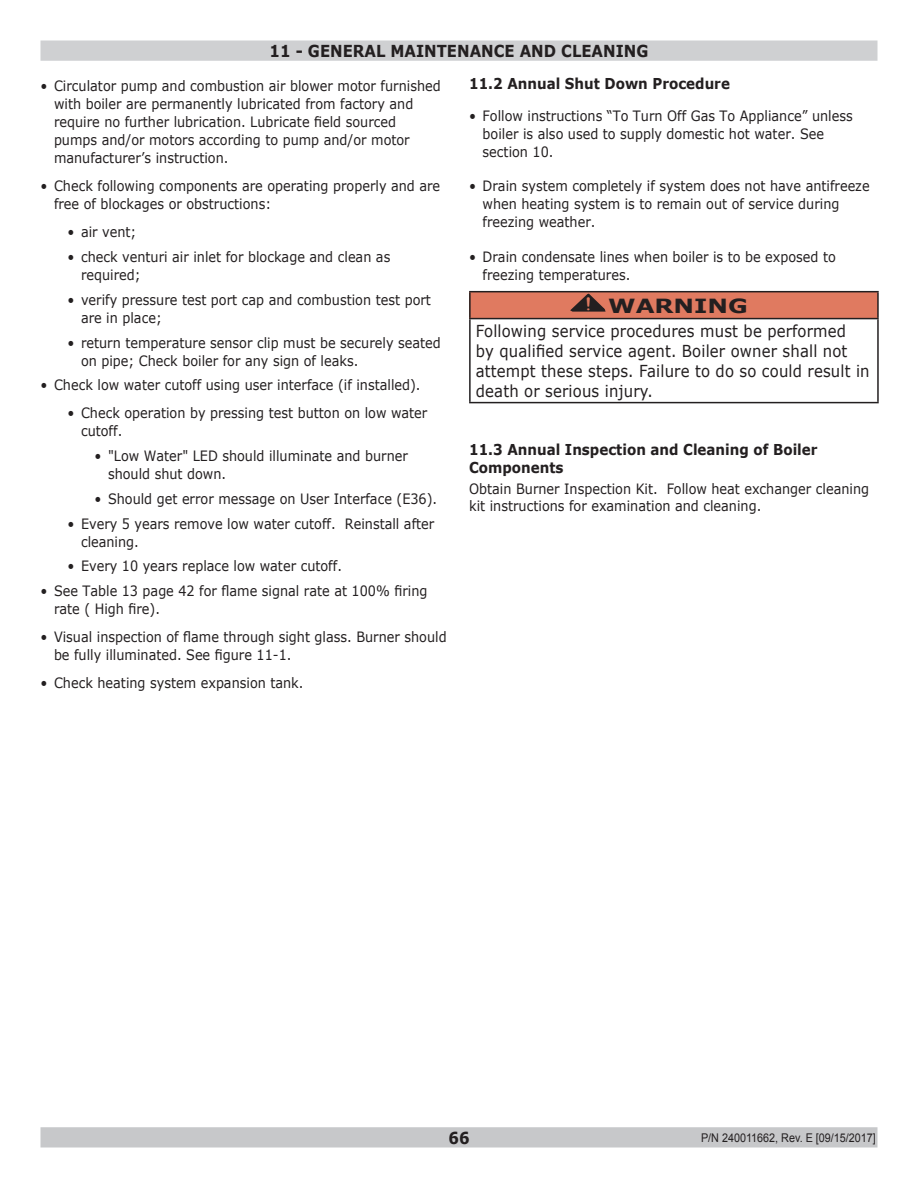
<style>
.page{position:relative;width:918px;height:1188px;background:#fff}
.page>*{position:absolute;margin:0;border:0;box-sizing:border-box;transform-origin:0 0}
.t1{font:700 21px "Courier New";color:#e07a60;scale:.9 1}
.t2{font:700 19.5px "Verdana";color:#231f20;scale:1.25 1}
.t3{font:16.5px/19.8px "Verdana";letter-spacing:.01em;color:#231f20;scale:.9 1}
.t4{font:700 16.5px "Verdana";color:#231f20;scale:.9 1}
.Paragraph_Style_3{font:700 15px/18px "Verdana";color:#231f20;scale:.9 1}
.t5{font:14.25px/18px "Verdana";color:#231f20;scale:.9 1}
.t6{font:12px "Arial";color:#231f20;scale:.9 1}
</style>
<div class="page">
<div style="left:41px;top:1128px;width:836px;height:19px;background:#c7c8ca"></div>
<div style="left:40px;top:1127px;width:838px;height:21px;border:2px solid #c7c8ca"></div>
<div style="left:470px;top:292px;width:408px;height:27px;background:#e07a60"></div>
<hr style="left:469px;top:291px;width:410px;height:1px;background:#231f20">
<hr style="left:469px;top:292px;width:2px;height:26px;background:#231f20">
<hr style="left:877px;top:292px;width:2px;height:26px;background:#231f20">
<hr style="left:469px;top:318px;width:410px;height:1px;background:#231f20">
<hr style="left:469px;top:319px;width:2px;height:83px;background:#231f20">
<hr style="left:877px;top:319px;width:2px;height:83px;background:#231f20">
<hr style="left:469px;top:402px;width:410px;height:1px;background:#231f20">
<svg style="left:569px;top:292px;width:37px;height:20px"></svg>
<div style="left:41px;top:41px;width:836px;height:19px;background:#cfd0d2"></div>
<div style="left:40px;top:40px;width:838px;height:21px;border:2px solid #cfd0d2"></div>
<p class="t4" style="left:270px;top:39px;width:422px">11 - GENERAL MAINTENANCE AND CLEANING</p>
<p class="t5" style="left:54px;top:77px;width:431px;text-indent:-14px">• Circulator pump and combustion air blower motor furnished with boiler are permanently lubricated from factory and require no further lubrication. Lubricate field sourced pumps and/or motors according to pump and/or motor manufacturer’s instruction.</p>
<p class="t5" style="left:54px;top:177px;width:431px;text-indent:-14px">• Check following components are operating properly and are free of blockages or obstructions:</p>
<p class="t5" style="left:68px;top:223px;width:78px">• air vent;</p>
<p class="t5" style="left:81px;top:248px;width:345px;text-indent:-14px">• check venturi air inlet for blockage and clean as required;</p>
<p class="t5" style="left:81px;top:291px;width:390px;text-indent:-14px">• verify pressure test port cap and combustion test port are in place;</p>
<p class="t5" style="left:81px;top:333px;width:401px;text-indent:-14px">• return temperature sensor clip must be securely seated on pipe; Check boiler for any sign of leaks.</p>
<p class="t5" style="left:40px;top:376px;width:424px">• Check low water cutoff using user interface (if installed).</p>
<p class="t5" style="left:81px;top:404px;width:386px;text-indent:-14px">• Check operation by pressing test button on low water cutoff.</p>
<p class="t5" style="left:108px;top:447px;width:335px;text-indent:-14px">• "Low Water" LED should illuminate and burner should shut down.</p>
<p class="t5" style="left:94px;top:490px;width:382px">• Should get error message on User Interface (E36).</p>
<p class="t5" style="left:81px;top:514px;width:394px;text-indent:-14px">• Every 5 years remove low water cutoff. Reinstall after cleaning.</p>
<p class="t5" style="left:68px;top:557px;width:307px">• Every 10 years replace low water cutoff.</p>
<p class="t5" style="left:54px;top:582px;width:416px;text-indent:-14px">• See Table 13 page 42 for flame signal rate at 100% firing rate ( High fire).</p>
<p class="t5" style="left:54px;top:628px;width:438px;text-indent:-14px">• Visual inspection of flame through sight glass. Burner should be fully illuminated. See figure 11-1.</p>
<p class="t5" style="left:40px;top:674px;width:294px">• Check heating system expansion tank.</p>
<p class="Paragraph_Style_3" style="left:469px;top:74px;width:291px">11.2 Annual Shut Down Procedure</p>
<p class="t5" style="left:483px;top:106px;width:413px;text-indent:-14px">• Follow instructions “To Turn Off Gas To Appliance” unless boiler is also used to supply domestic hot water. See section 10.</p>
<p class="t5" style="left:483px;top:177px;width:432px;text-indent:-14px">• Drain system completely if system does not have antifreeze when heating system is to remain out of service during freezing weather.</p>
<p class="t5" style="left:483px;top:248px;width:394px;text-indent:-14px">• Drain condensate lines when boiler is to be exposed to freezing temperatures.</p>
<p class="t2" style="left:608px;top:292px;width:113px">WARNING</p>
<p class="t3" style="left:476px;top:321px;width:439px">Following service procedures must be performed<br>by qualified service agent. Boiler owner shall not attempt these steps. Failure to do so could result in death or serious injury.</p>
<p class="t1" style="left:583px;top:291px;width:14px">!</p>
<p class="Paragraph_Style_3" style="left:469px;top:440px;width:389px">11.3 Annual Inspection and Cleaning of Boiler<br>Components</p>
<p class="t5" style="left:469px;top:480px;width:446px;line-height:17.1px">Obtain Burner Inspection Kit. Follow heat exchanger cleaning kit instructions for examination and cleaning.</p>
<p class="t4" style="left:448px;top:1126px;width:25px">66</p>
<p class="t6" style="left:701px;top:1130px;width:196px">P/N 240011662, Rev. E [09/15/2017]</p>
</div>
